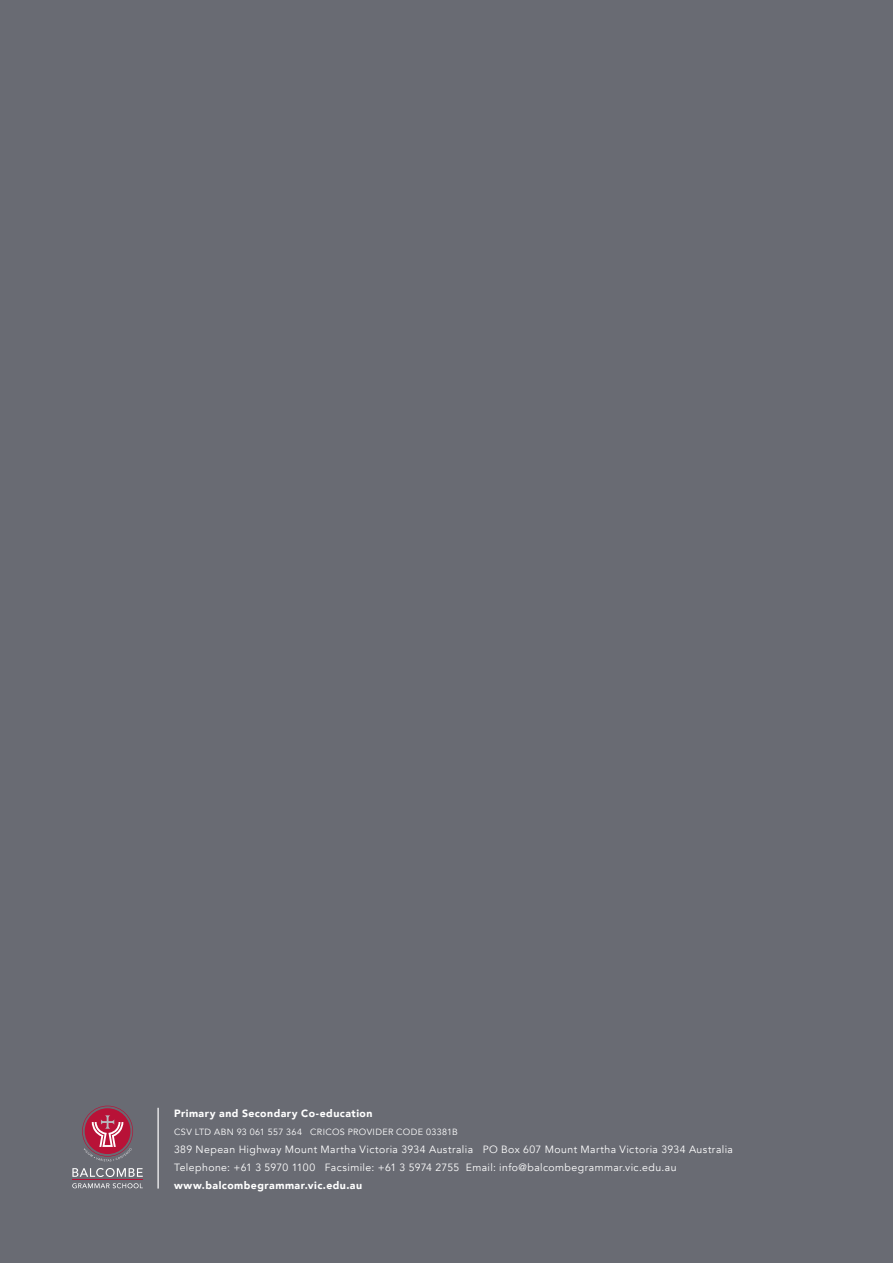
<style>
.page{position:relative;width:893px;height:1263px;background:#696b73}
.page>*{position:absolute;margin:0;border:0;box-sizing:border-box;transform-origin:0 0}
.t1{font:10.5px/18px "Avenir";letter-spacing:.04em;color:#fff}
.t2{font:900 10.5px "Avenir";letter-spacing:.045em;color:#fff}
.t3{font:9px "Avenir";letter-spacing:.04em;color:#fff}
</style>
<div class="page">
<hr style="left:157px;top:1108px;width:2px;height:80px;background:#fff">
<svg style="left:72px;top:1168px;width:71px;height:9px"></svg>
<svg style="left:72px;top:1183px;width:71px;height:5px"></svg>
<hr style="left:72px;top:1180px;width:71px;height:1px;background:#b81237">
<svg style="left:82px;top:1106px;width:51px;height:55px"></svg>
<p class="t2" style="left:174px;top:1104px;width:200px">Primary and Secondary Co-education</p>
<p class="t3" style="left:174px;top:1126px;width:285px">CSV LTD ABN 93 061 557 364 CRICOS PROVIDER CODE 03381B</p>
<p class="t1" style="left:174px;top:1140px;width:560px">389 Nepean Highway Mount Martha Victoria 3934 Australia PO Box 607 Mount Martha Victoria 3934 Australia<br>Telephone: +61 3 5970 1100 Facsimile: +61 3 5974 2755 Email: info@balcombegrammar.vic.edu.au</p>
<p class="t2" style="left:174px;top:1176px;width:190px">www.balcombegrammar.vic.edu.au</p>
</div>
